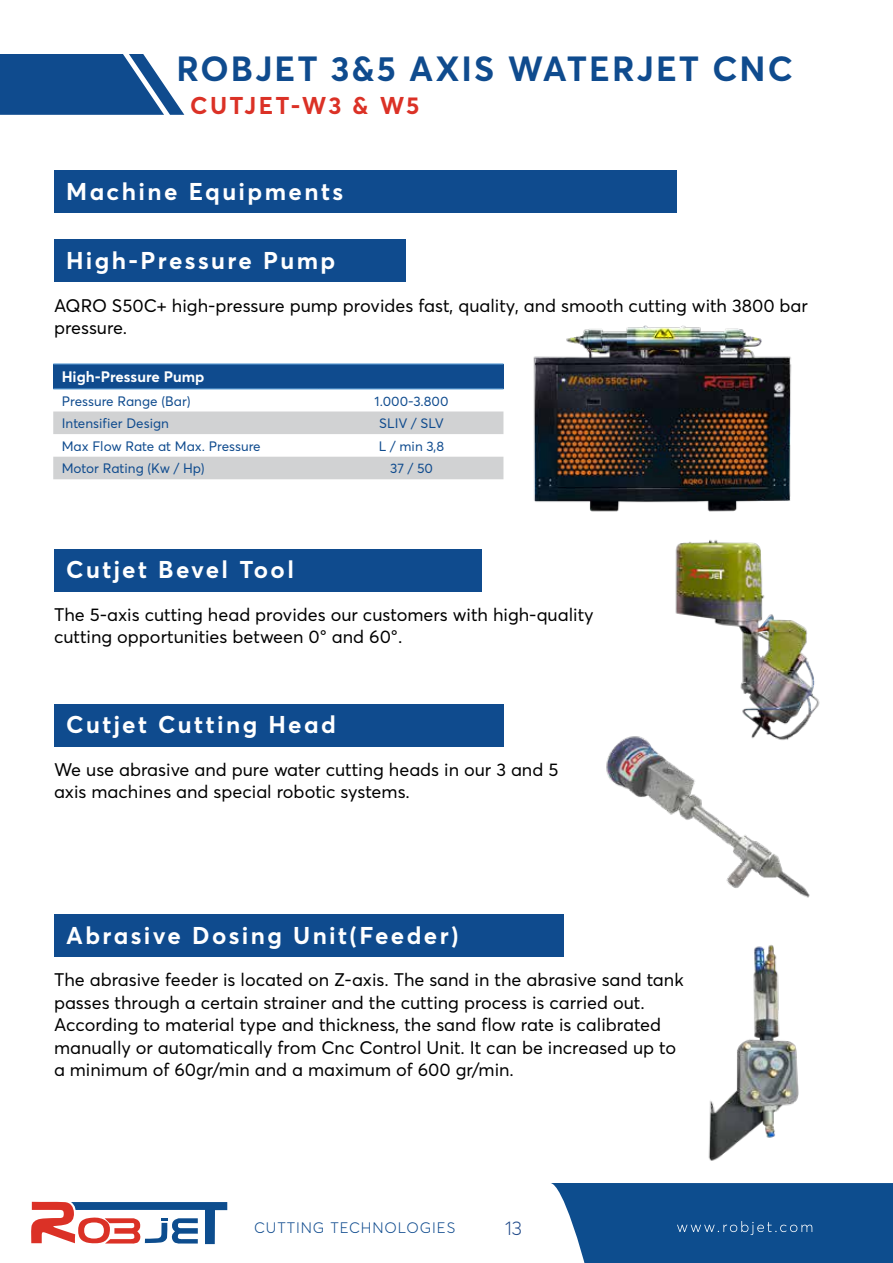
<style>
.page{position:relative;width:893px;height:1263px;background:#fff}
.page>*{position:absolute;margin:0;border:0;box-sizing:border-box;transform-origin:0 0}
.t1{font:700 34.5px "Averta";letter-spacing:.06em;color:#0f4b8e}
.t2{font:700 24px "Averta";letter-spacing:.1em;color:#fff}
.t3{font:700 24px "Averta";letter-spacing:.1em;color:#db3126}
.t4{font:300 19.5px "Averta";color:#234c8b}
.t5{font:18px/22.5px "Averta";color:#000}
.t6{font:300 15px "Averta";letter-spacing:.06em;color:#0f4b8e}
.t7{font:700 15px "Averta";color:#fff}
.t8{font:13.5px "Averta";color:#0f4b8e}
</style>
<div class="page">
<svg style="left:31px;top:1201px;width:196px;height:43px"></svg>
<svg style="left:551px;top:1183px;width:342px;height:80px;background:#1e5996"></svg>
<svg style="left:0;top:54px;width:184px;height:61px;background:#31649e"></svg>
<div style="left:54px;top:240px;width:351px;height:42px;background:#0f4b8e"></div>
<div style="left:54px;top:914px;width:509px;height:42px;background:#0f4b8e"></div>
<div style="left:54px;top:171px;width:622px;height:42px;background:#0f4b8e"></div>
<div style="left:53px;top:364px;width:450px;height:25px;background:#0f4b8e"></div>
<svg style="left:53px;top:411px;width:450px;height:68px"></svg>
<hr style="left:53px;top:388px;width:266px;height:1px;background:#5b9bd3">
<hr style="left:319px;top:388px;width:184px;height:1px;background:#5b9bd3">
<hr style="left:53px;top:363px;width:266px;height:2px;background:#5b9bd3">
<hr style="left:319px;top:363px;width:184px;height:2px;background:#5b9bd3">
<img style="left:533px;top:325px;width:259px;height:187px">
<div style="left:54px;top:549px;width:427px;height:42px;background:#0f4b8e"></div>
<div style="left:54px;top:704px;width:449px;height:42px;background:#0f4b8e"></div>
<img style="left:675px;top:540px;width:145px;height:189px">
<img style="left:708px;top:945px;width:91px;height:216px">
<img style="left:606px;top:729px;width:204px;height:169px">
<h1 class="t1" style="left:176px;top:47px;width:618px">ROBJET 3&amp;5 AXIS WATERJET CNC</h1>
<h2 class="t3" style="left:190px;top:90px;width:231px">CUTJET-W3 &amp; W5</h2>
<h2 class="t2" style="left:66px;top:176px;width:278px">Machine Equipments</h2>
<h2 class="t2" style="left:66px;top:245px;width:271px">High-Pressure Pump</h2>
<p class="t5" style="left:54px;top:294px;width:755px">AQRO S50C+ high-pressure pump provides fast, quality, and smooth cutting with 3800 bar pressure.</p>
<p class="t7" style="left:62px;top:367px;width:144px">High-Pressure Pump</p>
<p class="t8" style="left:62px;top:392px;width:130px">Pressure Range (Bar)</p>
<p class="t8" style="left:375px;top:392px;width:75px">1.000-3.800</p>
<p class="t8" style="left:62px;top:415px;width:109px">Intensifier Design</p>
<p class="t8" style="left:379px;top:415px;width:66px">SLIV / SLV</p>
<p class="t8" style="left:62px;top:437px;width:200px">Max Flow Rate at Max. Pressure</p>
<p class="t8" style="left:379px;top:437px;width:67px">L / min 3,8</p>
<p class="t8" style="left:62px;top:460px;width:144px">Motor Rating (Kw / Hp)</p>
<p class="t8" style="left:390px;top:460px;width:44px">37 / 50</p>
<h2 class="t2" style="left:66px;top:554px;width:229px">Cutjet Bevel Tool</h2>
<p class="t5" style="left:54px;top:603px;width:541px">The 5-axis cutting head provides our customers with high-quality cutting opportunities between 0° and 60°.</p>
<h2 class="t2" style="left:66px;top:709px;width:271px">Cutjet Cutting Head</h2>
<p class="t5" style="left:54px;top:758px;width:506px">We use abrasive and pure water cutting heads in our 3 and 5 axis machines and special robotic systems.</p>
<h2 class="t2" style="left:66px;top:920px;width:394px">Abrasive Dosing Unit(Feeder)</h2>
<p class="t5" style="left:54px;top:968px;width:631px">The abrasive feeder is located on Z-axis. The sand in the abrasive sand tank passes through a certain strainer and the cutting process is carried out.<br>According to material type and thickness, the sand flow rate is calibrated manually or automatically from Cnc Control Unit. It can be increased up to a minimum of 60gr/min and a maximum of 600 gr/min.</p>
<p class="t6" style="left:254px;top:1218px;width:203px">CUTTING TECHNOLOGIES</p>
<p class="t4" style="left:505px;top:1216px;width:19px">13</p>
</div>
